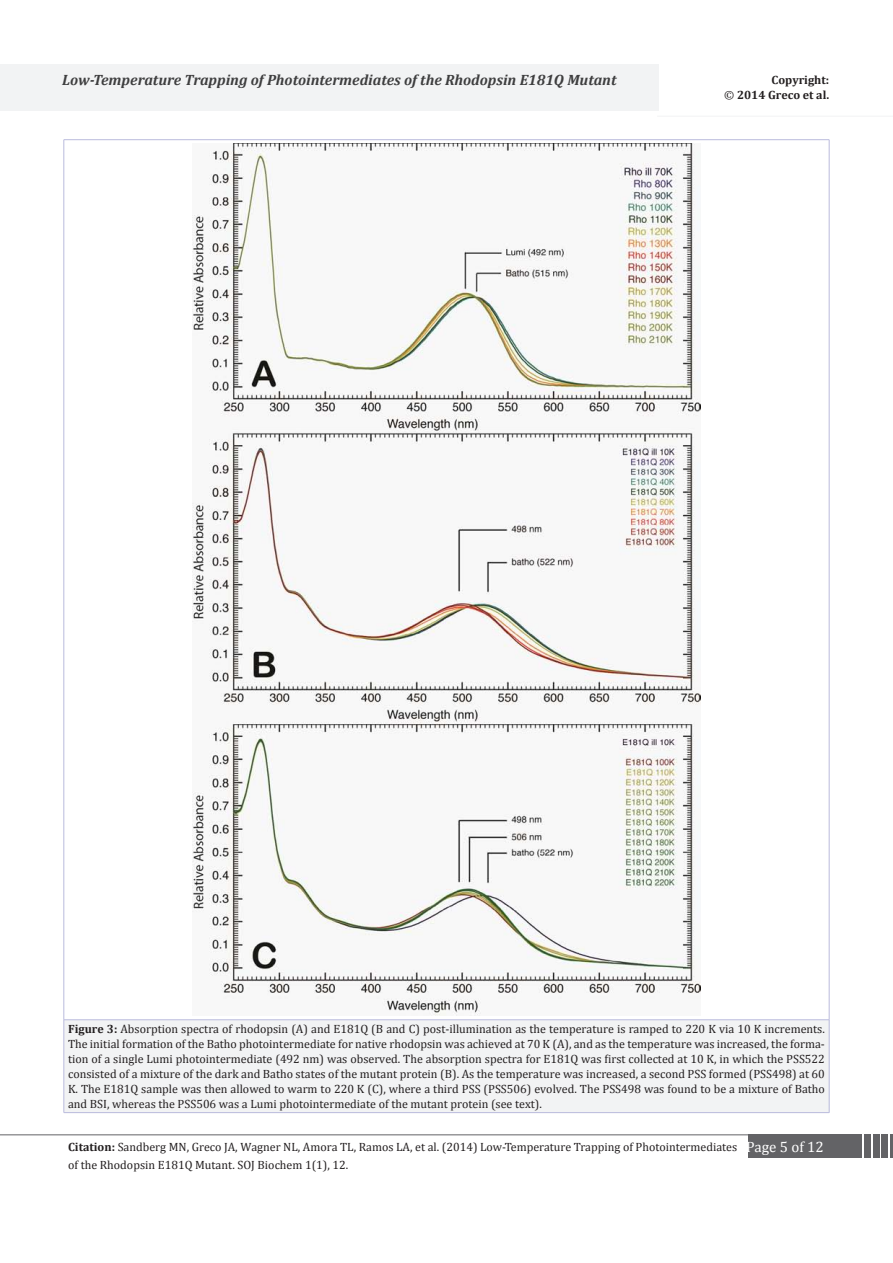
<style>
.page{position:relative;width:893px;height:1263px;background:#fff}
.page>*{position:absolute;margin:0;border:0;box-sizing:border-box;transform-origin:0 0}
.t1{font:italic 700 15px "Cambria";color:#3e3e3f}
.t2{font:12px/15px "Cambria";color:#231f20}
.t3{font:700 12px/15px "Cambria";color:#231f20;text-align:right}
.s1{font-weight:400}
.s2{font-weight:700}
.s3{font-size:15px;color:#fff}
</style>
<div class="page">
<hr style="left:0;top:1134px;width:749px;height:1px;background:#636366">
<div style="left:748px;top:1134px;width:114px;height:24px;background:#636366"></div>
<div style="left:864px;top:1134px;width:7px;height:24px;background:#636366"></div>
<div style="left:873px;top:1134px;width:6px;height:24px;background:#636366"></div>
<div style="left:881px;top:1134px;width:7px;height:24px;background:#636366"></div>
<hr style="left:890px;top:1134px;width:3px;height:24px;background:#636366">
<div style="left:0;top:64px;width:659px;height:47px;background:#f2f3f4"></div>
<hr style="left:657px;top:116px;width:236px;height:1px;background:#f2f3f4">
<div style="left:64px;top:1020px;width:765px;height:92px;background:#f2f3f4"></div>
<hr style="left:64px;top:139px;width:765px;height:1px;background:#babbdd">
<hr style="left:64px;top:140px;width:1px;height:880px;background:#babbdd">
<hr style="left:829px;top:140px;width:1px;height:880px;background:#babbdd">
<hr style="left:64px;top:1019px;width:765px;height:1px;background:#babbdd">
<hr style="left:64px;top:1020px;width:1px;height:92px;background:#babbdd">
<hr style="left:829px;top:1020px;width:1px;height:92px;background:#babbdd">
<hr style="left:64px;top:1112px;width:765px;height:1px;background:#babbdd">
<img style="left:193px;top:144px;width:507px;height:871px">
<p class="t1" style="left:62px;top:69px;width:556px">Low-Temperature Trapping of Photointermediates of the Rhodopsin E181Q Mutant</p>
<p class="t3" style="left:724px;top:72px;width:106px">Copyright:<br><span class="s1">©</span> 2014 Greco et al.</p>
<p class="t2" style="left:68px;top:1022px;width:758px;text-align:justify"><span class="s2">Figure 3:</span> Absorption spectra of rhodopsin (A) and E181Q (B and C) post-illumination as the temperature is ramped to 220 K via 10 K increments.<br>The initial formation of the Batho photointermediate for native rhodopsin was achieved at 70 K (A), and as the temperature was increased, the forma&shy;tion of a single Lumi photointermediate (492 nm) was observed. The absorption spectra for E181Q was first collected at 10 K, in which the PSS522 consisted of a mixture of the dark and Batho states of the mutant protein (B). As the temperature was increased, a second PSS formed (PSS498) at 60<br>K. The E181Q sample was then allowed to warm to 220 K (C), where a third PSS (PSS506) evolved. The PSS498 was found to be a mixture of Batho and BSI, whereas the PSS506 was a Lumi photointermediate of the mutant protein (see text).</p>
<p class="t2" style="left:68px;top:1138px;width:757px;line-height:18px"><span class="s2">Citation:</span> Sandberg MN, Greco JA, Wagner NL, Amora TL, Ramos LA, et al. (2014) Low-Temperature Trapping of Photointermediates <span class="s3">Page 5 of 12 </span>of the Rhodopsin E181Q Mutant. SOJ Biochem 1(1), 12.</p>
</div>
